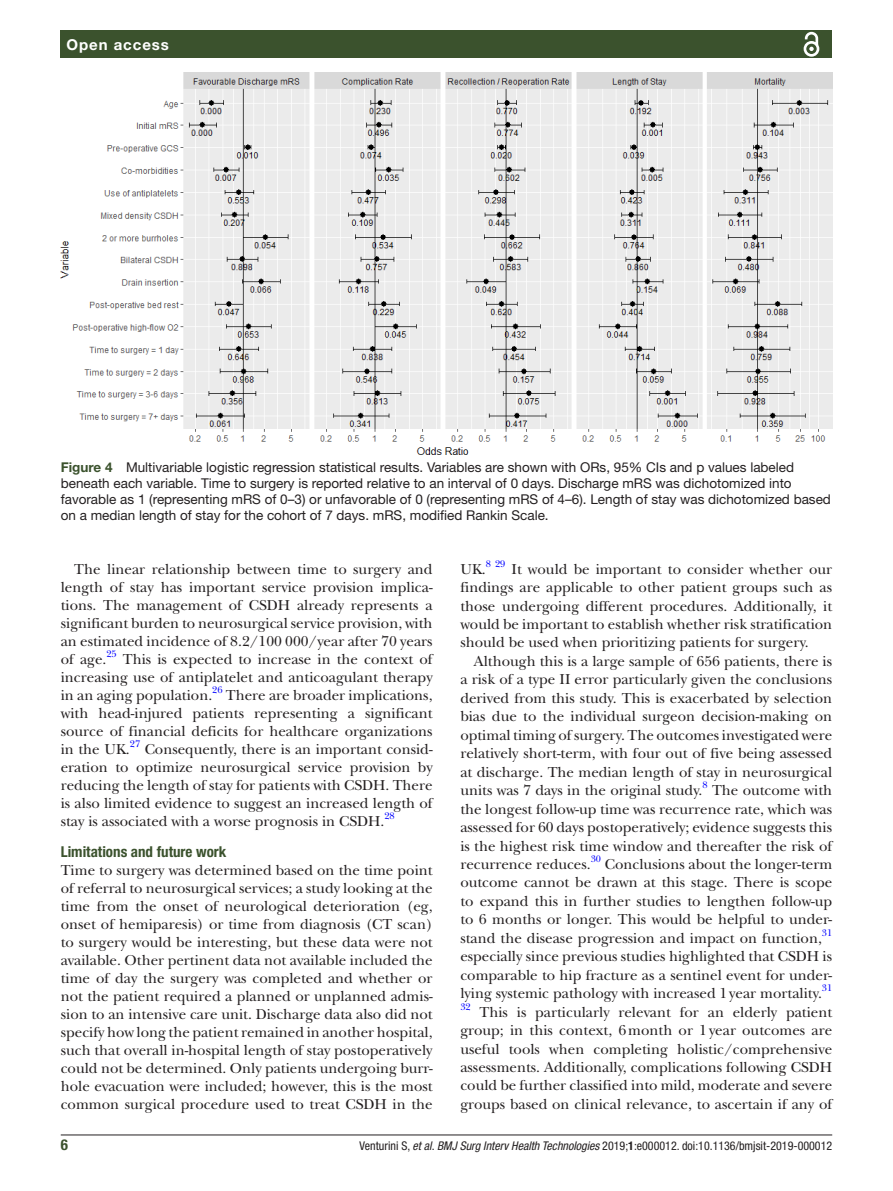
<style>
.page{position:relative;width:893px;height:1191px;background:#fff}
.page>*{position:absolute;margin:0;border:0;box-sizing:border-box;transform-origin:0 0}
.t1{font:15px/18px "New Baskerville";color:#231f20;text-align:justify}
.t2{font:700 condensed 15px "Helvetica Neue LT Std";color:#3b522d}
.t3{font:700 15px "Helvetica Neue LT Std";letter-spacing:.065em;color:#fff}
.t4{font:13.5px/16.2px "Helvetica Neue LT Std";color:#231f20}
.t5{font:condensed 12px "Helvetica Neue LT Std";color:#231f20}
.t6{font:9.9px "New Baskerville";color:#00f}
.s1{font-weight:700;color:#3b522d}
.s2{font-style:italic}
.s3{font-weight:700}
</style>
<div class="page">
<hr style="left:61px;top:1134px;width:771px;height:1px;background:#231f20">
<div style="left:61px;top:31px;width:771px;height:27px;background:#3b522d"></div>
<svg style="left:803px;top:31px;width:17px;height:26px"></svg>
<img style="left:61px;top:73px;width:771px;height:381px">
<p class="t3" style="left:66px;top:35px;width:104px">Open access</p>
<p class="t4" style="left:61px;top:459px;width:772px"><span class="s1">Figure 4</span> Multivariable logistic regression statistical results. Variables are shown with ORs, 95% CIs and p values labeled beneath each variable. Time to surgery is reported relative to an interval of 0 days. Discharge mRS was dichotomized into favorable as 1 (representing mRS of 0–3) or unfavorable of 0 (representing mRS of 4–6). Length of stay was dichotomized based on a median length of stay for the cohort of 7 days. mRS, modified Rankin Scale.</p>
<p class="t1" style="left:61px;top:560px;width:373px;text-indent:14px">The linear relationship between time to surgery and length of stay has important service provision implica&shy;tions. The management of CSDH already represents a significant burden to neurosurgical service provision, with an estimated incidence of 8.2/100 000/year after 70 years of age.</p>
<p class="t6" style="left:106px;top:648px;width:12px">25</p>
<p class="t1" style="left:61px;top:650px;width:373px;text-indent:62px">This is expected to increase in the context of increasing use of antiplatelet and anticoagulant therapy in an aging population.</p>
<p class="t6" style="left:212px;top:684px;width:12px">26</p>
<p class="t1" style="left:61px;top:686px;width:373px;text-indent:165px">There are broader implications, with head-injured patients representing a significant source of financial deficits for healthcare organizations in the UK.</p>
<p class="t6" style="left:130px;top:738px;width:12px">27</p>
<p class="t1" style="left:61px;top:740px;width:373px;text-indent:84px">Consequently, there is an important consid&shy;eration to optimize neurosurgical service provision by reducing the length of stay for patients with CSDH. There is also limited evidence to suggest an increased length of stay is associated with a worse prognosis in CSDH.</p>
<p class="t6" style="left:384px;top:810px;width:12px">28</p>
<p class="t2" style="left:61px;top:843px;width:167px">Limitations and future work</p>
<p class="t1" style="left:61px;top:861px;width:373px">Time to surgery was determined based on the time point of referral to neurosurgical services; a study looking at the time from the onset of neurological deterioration (eg, onset of hemiparesis) or time from diagnosis (CT scan) to surgery would be interesting, but these data were not available. Other pertinent data not available included the time of day the surgery was completed and whether or not the patient required a planned or unplanned admis&shy;sion to an intensive care unit. Discharge data also did not specify how long the patient remained in another hospital, such that overall in-hospital length of stay postoperatively could not be determined. Only patients undergoing burr&shy;hole evacuation were included; however, this is the most common surgical procedure used to treat CSDH in the</p>
<p class="t1" style="left:460px;top:560px;width:27px">UK.</p>
<p class="t6" style="left:486px;top:558px;width:21px">8 29</p>
<p class="t1" style="left:460px;top:559px;width:373px;line-height:18.5px;text-indent:51px">It would be important to consider whether our findings are applicable to other patient groups such as those undergoing different procedures. Additionally, it would be important to establish whether risk stratification should be used when prioritizing patients for surgery.</p>
<p class="t1" style="left:460px;top:652px;width:373px;line-height:18.5px;text-indent:14px">Although this is a large sample of 656 patients, there is a risk of a type II error particularly given the conclusions derived from this study. This is exacerbated by selection bias due to the individual surgeon decision-making on optimal timing of surgery. The outcomes investigated were relatively short-term, with four out of five being assessed at discharge. The median length of stay in neurosurgical units was 7 days in the original study.<sup>8</sup> The outcome with the longest follow-up time was recurrence rate, which was assessed for 60 days postoperatively; evidence suggests this is the highest risk time window and thereafter the risk of recurrence reduces.</p>
<p class="t6" style="left:591px;top:853px;width:12px">30</p>
<p class="t1" style="left:460px;top:855px;width:373px;line-height:18.5px;text-indent:145px">Conclusions about the longer-term outcome cannot be drawn at this stage. There is scope to expand this in further studies to lengthen follow-up to 6 months or longer. This would be helpful to under&shy;stand the disease progression and impact on function,</p>
<p class="t6" style="left:822px;top:927px;width:12px">31</p>
<p class="t1" style="left:460px;top:947px;width:373px;line-height:18.5px">especially since previous studies highlighted that CSDH is comparable to hip fracture as a sentinel event for under&shy;lying systemic pathology with increased 1year mortality.<sup>31</sup></p>
<p class="t6" style="left:460px;top:1001px;width:12px">32</p>
<p class="t1" style="left:460px;top:1002px;width:373px;line-height:18.5px;text-indent:19px">This is particularly relevant for an elderly patient group; in this context, 6month or 1year outcomes are useful tools when completing holistic/comprehensive assessments. Additionally, complications following CSDH could be further classified into mild, moderate and severe groups based on clinical relevance, to ascertain if any of</p>
<p class="t2" style="left:61px;top:1135px;width:9px">6</p>
<p class="t5" style="left:360px;top:1138px;width:474px">Venturini S, <span class="s2">et al</span>. <span class="s2">BMJ Surg Interv Health Technologies</span> 2019;<span class="s3">1</span>:e000012. doi:10.1136/bmjsit-2019-000012</p>
</div>
